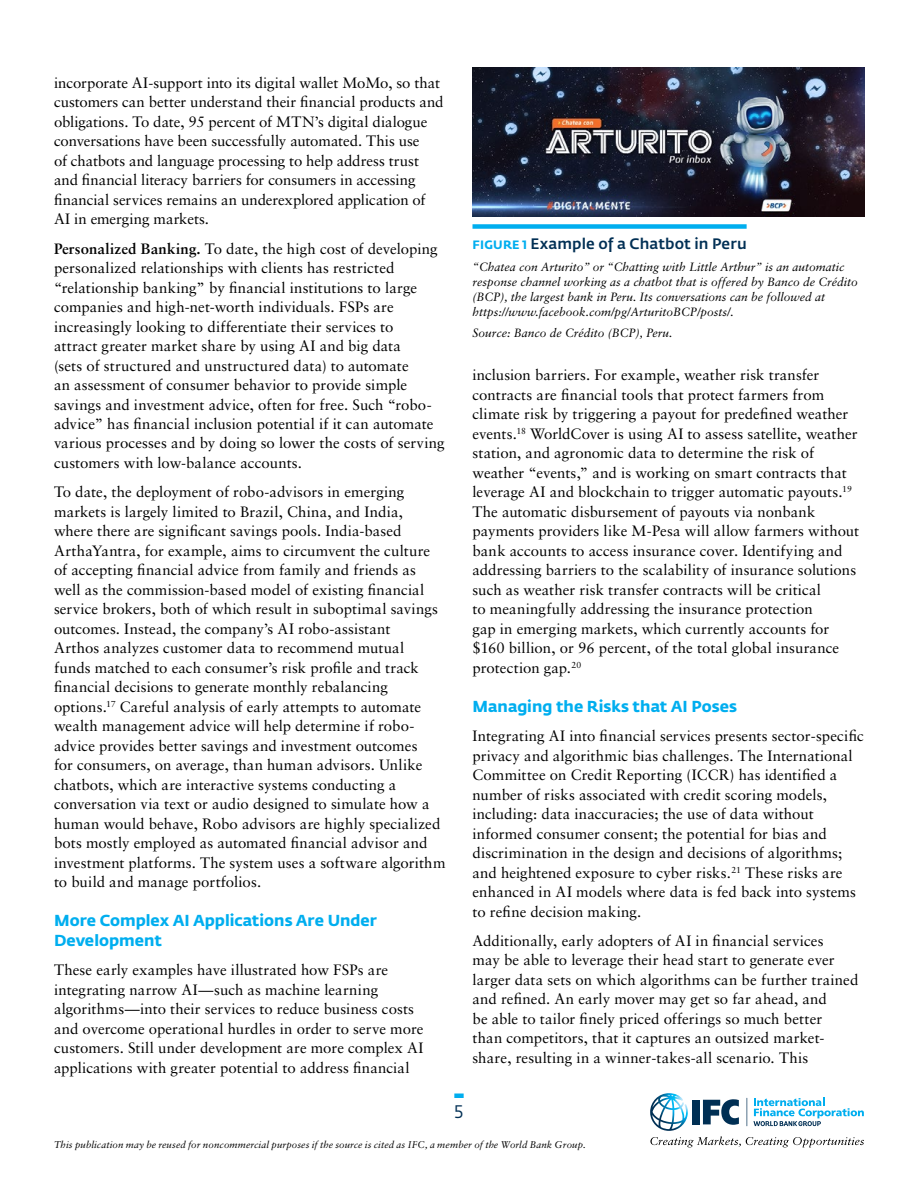
<style>
.page{position:relative;width:918px;height:1188px;background:#fff}
.page>*{position:absolute;margin:0;border:0;box-sizing:border-box;transform-origin:0 0}
.t1{font:18px "Fedra Sans Std";color:#002f54}
.t2{font:700 15.75px/19.5px "Fedra Sans Std";color:#00aeef}
.t3{font:15px/19.5px "Sabon LT Std";letter-spacing:.005em;color:#000}
.t4{font:500 15px "Fedra Sans Std";letter-spacing:.005em;color:#002f54}
.t5{font:italic 12px/15px "Sabon LT Std";color:#000}
.t6{font:italic 9.75px "Sabon LT Std";letter-spacing:.01em;color:#000}
.s1{font-weight:700}
.s2{font-weight:700;font-size:12px;color:#00aeef}
</style>
<div class="page">
<svg style="left:650px;top:1093px;width:214px;height:55px"></svg>
<svg style="left:454px;top:1094px;width:10px;height:4px"></svg>
<div style="left:472px;top:224px;width:275px;height:5px;background:#00aeef"></div>
<img style="left:472px;top:68px;width:392px;height:148px">
<p class="t3" style="left:54px;top:73px;width:391px">incorporate AI-support into its digital wallet MoMo, so that customers can better understand their financial products and obligations. To date, 95 percent of MTN’s digital dialogue conversations have been successfully automated. This use<br>of chatbots and language processing to help address trust and financial literacy barriers for consumers in accessing financial services remains an underexplored application of AI in emerging markets.</p>
<p class="t3" style="left:54px;top:238px;width:392px"><span class="s1">Personalized Banking.</span> To date, the high cost of developing personalized relationships with clients has restricted “relationship banking” by financial institutions to large companies and high-net-worth individuals. FSPs are increasingly looking to differentiate their services to<br>attract greater market share by using AI and big data<br>(sets of structured and unstructured data) to automate<br>an assessment of consumer behavior to provide simple savings and investment advice, often for free. Such “robo&shy;advice” has financial inclusion potential if it can automate various processes and by doing so lower the costs of serving customers with low-balance accounts.</p>
<p class="t3" style="left:54px;top:482px;width:393px">To date, the deployment of robo-advisors in emerging markets is largely limited to Brazil, China, and India, where there are significant savings pools. India-based ArthaYantra, for example, aims to circumvent the culture of accepting financial advice from family and friends as well as the commission-based model of existing financial service brokers, both of which result in suboptimal savings outcomes. Instead, the company’s AI robo-assistant<br>Arthos analyzes customer data to recommend mutual<br>funds matched to each consumer’s risk profile and track financial decisions to generate monthly rebalancing options.<sup>17</sup> Careful analysis of early attempts to automate wealth management advice will help determine if robo&shy;advice provides better savings and investment outcomes<br>for consumers, on average, than human advisors. Unlike chatbots, which are interactive systems conducting a conversation via text or audio designed to simulate how a human would behave, Robo advisors are highly specialized bots mostly employed as automated financial advisor and investment platforms. The system uses a software algorithm to build and manage portfolios.</p>
<p class="t2" style="left:54px;top:911px;width:325px">More Complex AI Applications Are Under<br>Development</p>
<p class="t3" style="left:54px;top:960px;width:371px">These early examples have illustrated how FSPs are integrating narrow AI—such as machine learning algorithms—into their services to reduce business costs and overcome operational hurdles in order to serve more customers. Still under development are more complex AI applications with greater potential to address financial</p>
<p class="t4" style="left:473px;top:234px;width:276px"><span class="s2">FIGURE 1</span> Example of a Chatbot in Peru</p>
<p class="t5" style="left:472px;top:259px;width:387px">“Chatea con Arturito” or “Chatting with Little Arthur” is an automatic response channel working as a chatbot that is offered by Banco de Crédito (BCP), the largest bank in Peru. Its conversations can be followed at https://www.facebook.com/pg/ArturitoBCP/posts/.</p>
<p class="t5" style="left:472px;top:326px;width:202px">Source: Banco de Crédito (BCP), Peru.</p>
<p class="t3" style="left:472px;top:365px;width:388px">inclusion barriers. For example, weather risk transfer contracts are financial tools that protect farmers from climate risk by triggering a payout for predefined weather events.<sup>18</sup> WorldCover is using AI to assess satellite, weather station, and agronomic data to determine the risk of weather “events,” and is working on smart contracts that leverage AI and blockchain to trigger automatic payouts.<sup>19<br></sup>The automatic disbursement of payouts via nonbank payments providers like M-Pesa will allow farmers without bank accounts to access insurance cover. Identifying and addressing barriers to the scalability of insurance solutions such as weather risk transfer contracts will be critical<br>to meaningfully addressing the insurance protection<br>gap in emerging markets, which currently accounts for $160 billion, or 96 percent, of the total global insurance protection gap.<sup>20</sup></p>
<p class="t2" style="left:472px;top:696px;width:266px">Managing the Risks that AI Poses</p>
<p class="t3" style="left:472px;top:726px;width:393px">Integrating AI into financial services presents sector-specific privacy and algorithmic bias challenges. The International Committee on Credit Reporting (ICCR) has identified a number of risks associated with credit scoring models, including: data inaccuracies; the use of data without informed consumer consent; the potential for bias and discrimination in the design and decisions of algorithms; and heightened exposure to cyber risks.<sup>21</sup> These risks are enhanced in AI models where data is fed back into systems to refine decision making.</p>
<p class="t3" style="left:472px;top:931px;width:387px">Additionally, early adopters of AI in financial services<br>may be able to leverage their head start to generate ever larger data sets on which algorithms can be further trained and refined. An early mover may get so far ahead, and<br>be able to tailor finely priced offerings so much better<br>than competitors, that it captures an outsized market&shy;share, resulting in a winner-takes-all scenario. This</p>
<p class="t1" style="left:454px;top:1101px;width:11px">5</p>
<p class="t6" style="left:54px;top:1138px;width:533px">This publication may be reused for noncommercial purposes if the source is cited as IFC, a member of the World Bank Group.</p>
</div>
